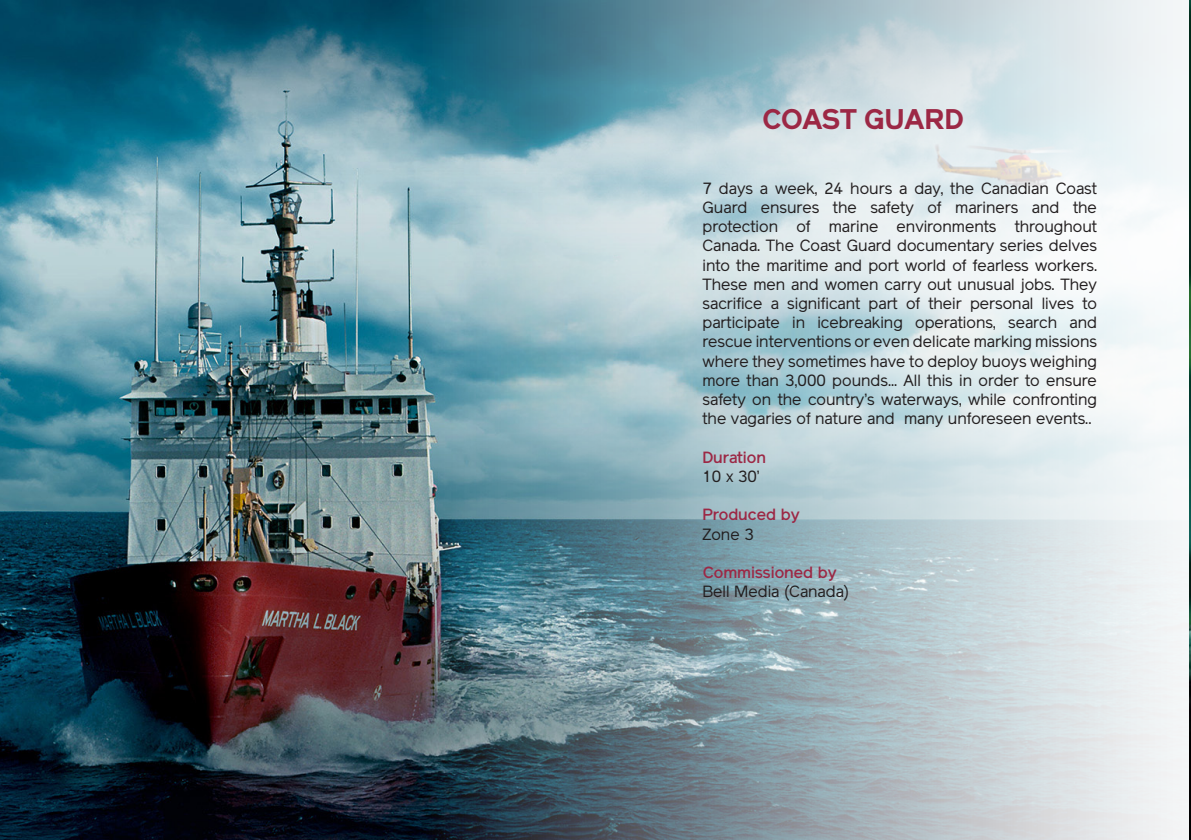
<style>
.page{position:relative;width:1191px;height:840px;background:#fff}
.page>*{position:absolute;margin:0;border:0;box-sizing:border-box;transform-origin:0 0}
.t1{font:700 28px "Reader";color:#9c2845}
.t2{font:16px/19.2px "Reader";color:#231f20;text-align:justify}
.t3{font:500 16px "Reader";color:#9c2845}
</style>
<div class="page">
<img style="left:0;top:0;width:420px;height:839px">
<div style="left:420px;top:0;width:771px;height:839px;background:#fff;opacity:.5"></div>
<img style="left:1189px;top:0;width:2px;height:839px">
<p class="t1" style="left:762px;top:103px;width:203px">COAST GUARD</p>
<p class="t2" style="left:702px;top:178px;width:396px">7 days a week, 24 hours a day, the Canadian Coast Guard ensures the safety of mariners and the protection of marine environments throughout Canada. The Coast Guard documentary series delves into the maritime and port world of fearless workers.<br>These men and women carry out unusual jobs. They sacrifice a significant part of their personal lives to participate in icebreaking operations, search and rescue interventions or even delicate marking missions where they sometimes have to deploy buoys weighing more than 3,000 pounds... All this in order to ensure safety on the country’s waterways, while confronting the vagaries of nature and many unforeseen events..</p>
<p class="t3" style="left:702px;top:447px;width:65px">Duration</p>
<p class="t2" style="left:702px;top:466px;width:59px">10 x 30’</p>
<p class="t3" style="left:702px;top:505px;width:99px">Produced by</p>
<p class="t2" style="left:702px;top:524px;width:53px">Zone 3</p>
<p class="t3" style="left:702px;top:562px;width:136px">Commissioned by</p>
<p class="t2" style="left:702px;top:581px;width:148px">Bell Media (Canada)</p>
</div>
